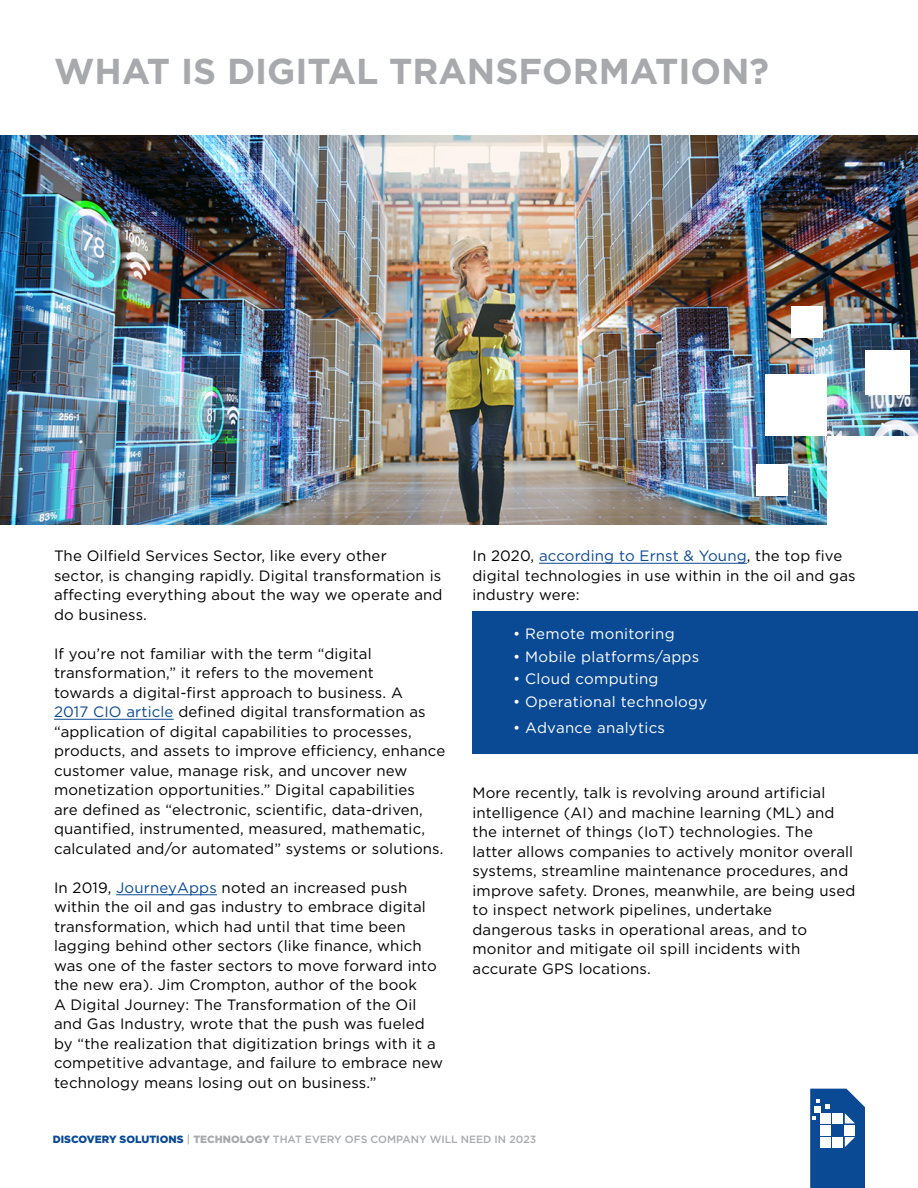
<style>
.page{position:relative;width:918px;height:1188px;background:#fff}
.page>*{position:absolute;margin:0;border:0;box-sizing:border-box;transform-origin:0 0}
.t1{font:700 36px "Gotham HTF";color:#a7a9ac}
.t2{font:15px/19.5px "Gotham HTF";letter-spacing:.01em;color:#000}
.t3{font:15px "Gotham HTF";letter-spacing:.02em;color:#fff}
.t4{font:500 10.5px "Gotham HTF";color:#a7a9ac}
.s1{color:#0a4994}
.s2{font-weight:900;color:#0a4994}
.s3{font-weight:900}
</style>
<div class="page">
<svg style="left:810px;top:1089px;width:55px;height:99px"></svg>
<div style="left:472px;top:612px;width:446px;height:142px;background:#0a4994"></div>
<hr style="left:54px;top:719px;width:120px;height:1px;background:#0a4994">
<hr style="left:116px;top:895px;width:101px;height:1px;background:#0a4994">
<hr style="left:539px;top:563px;width:208px;height:1px;background:#0a4994">
<img style="left:0;top:135px;width:918px;height:390px">
<div style="left:827px;top:436px;width:91px;height:90px;background:#fff"></div>
<div style="left:766px;top:374px;width:61px;height:62px;background:#fff"></div>
<div style="left:865px;top:350px;width:44px;height:44px;background:#fff"></div>
<div style="left:791px;top:306px;width:32px;height:32px;background:#fff"></div>
<div style="left:756px;top:464px;width:32px;height:32px;background:#fff"></div>
<h1 class="t1" style="left:54px;top:51px;width:717px">WHAT IS DIGITAL TRANSFORMATION?</h1>
<p class="t2" style="left:54px;top:546px;width:390px">The Oilfield Services Sector, like every other<br>sector, is changing rapidly. Digital transformation is affecting everything about the way we operate and do business.</p>
<p class="t2" style="left:54px;top:643px;width:393px">If you’re not familiar with the term “digital transformation,” it refers to the movement<br>towards a digital-first approach to business. A<br><span class="s1">2017 CIO article</span> defined digital transformation as “application of digital capabilities to processes, products, and assets to improve efficiency, enhance customer value, manage risk, and uncover new monetization opportunities.” Digital capabilities<br>are defined as “electronic, scientific, data-driven, quantified, instrumented, measured, mathematic, calculated and/or automated” systems or solutions.</p>
<p class="t2" style="left:54px;top:877px;width:391px">In 2019, <span class="s1">JourneyApps</span> noted an increased push within the oil and gas industry to embrace digital transformation, which had until that time been lagging behind other sectors (like finance, which was one of the faster sectors to move forward into the new era). Jim Crompton, author of the book<br>A Digital Journey: The Transformation of the Oil and Gas Industry, wrote that the push was fueled by “the realization that digitization brings with it a competitive advantage, and failure to embrace new technology means losing out on business.”</p>
<p class="t2" style="left:472px;top:546px;width:385px">In 2020, <span class="s1">according to Ernst &amp; Young</span>, the top five digital technologies in use within in the oil and gas industry were:</p>
<p class="t3" style="left:513px;top:626px;width:163px">• Remote monitoring</p>
<p class="t3" style="left:513px;top:648px;width:188px">• Mobile platforms/apps</p>
<p class="t3" style="left:513px;top:671px;width:147px">• Cloud computing</p>
<p class="t3" style="left:513px;top:693px;width:196px">• Operational technology</p>
<p class="t3" style="left:513px;top:719px;width:154px">• Advance analytics</p>
<p class="t2" style="left:472px;top:783px;width:384px">More recently, talk is revolving around artificial intelligence (AI) and machine learning (ML) and the internet of things (IoT) technologies. The latter allows companies to actively monitor overall systems, streamline maintenance procedures, and improve safety. Drones, meanwhile, are being used to inspect network pipelines, undertake dangerous tasks in operational areas, and to monitor and mitigate oil spill incidents with accurate GPS locations.</p>
<p class="t4" style="left:53px;top:1133px;width:485px"><span class="s2">DISCOVERY SOLUTIONS</span> | <span class="s3">TECHNOLOGY</span> THAT EVERY OFS COMPANY WILL NEED IN 2023</p>
</div>
